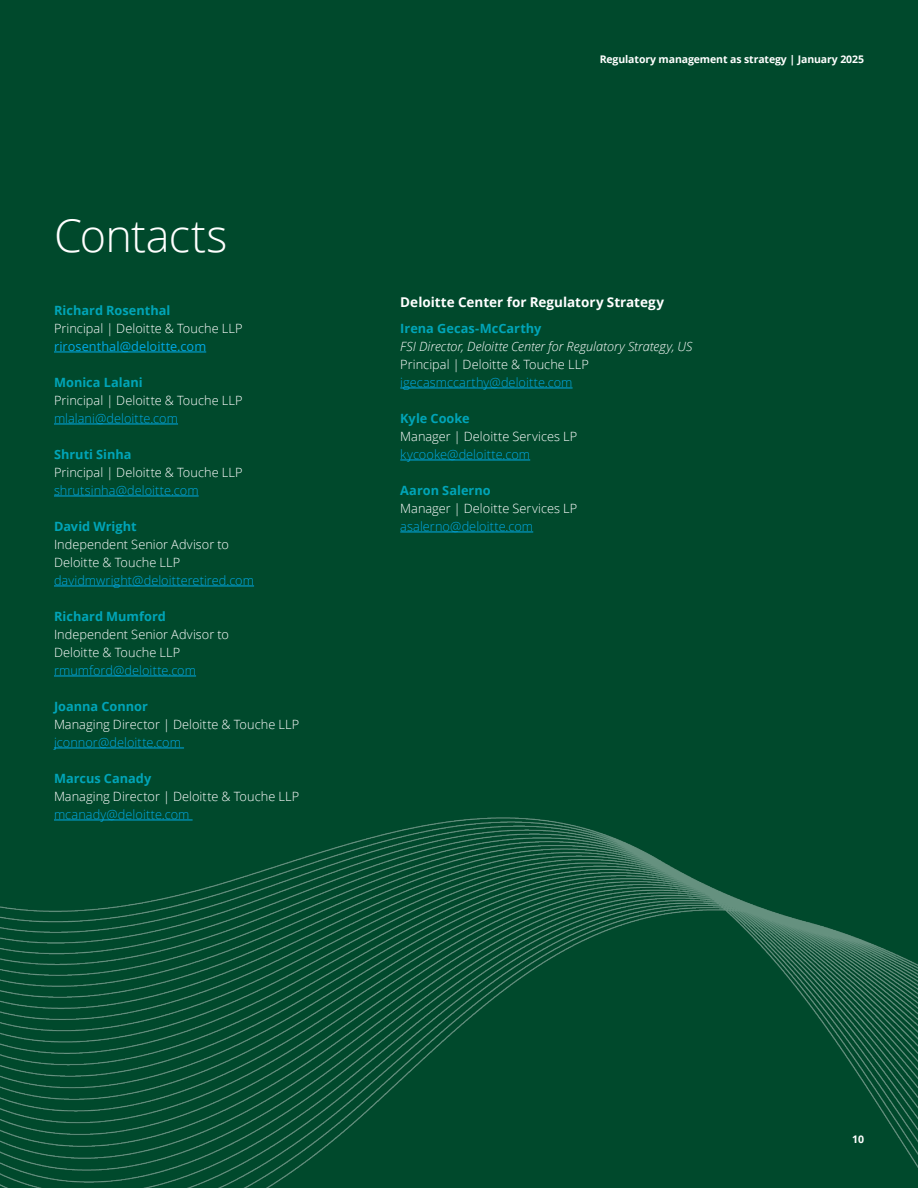
<style>
.page{position:relative;width:918px;height:1188px;background:#00492c}
.page>*{position:absolute;margin:0;border:0;box-sizing:border-box;transform-origin:0 0}
.t1{font:300 45px "Open Sans";letter-spacing:-.02em;color:#fff}
.t2{font:700 13.5px "Open Sans";color:#fff}
.t3{font:300 12.75px/18px "Open Sans";letter-spacing:.005em;color:#fff}
.t4{font:300 12.75px "Open Sans";letter-spacing:.005em;color:#00aae7}
.t5{font:700 12.75px "Open Sans";color:#00a5b8}
.t6{font:italic 300 12.75px "Open Sans";color:#fff}
.t7{font:12.75px "Open Sans";letter-spacing:.005em;color:#00aae7}
.t8{font:700 10.5px "Open Sans";letter-spacing:-.01em;color:#fff}
</style>
<div class="page">
<hr style="left:400px;top:388px;width:173px;height:1px;background:#00aae7">
<hr style="left:400px;top:460px;width:130px;height:1px;background:#00aae7">
<hr style="left:400px;top:532px;width:133px;height:1px;background:#00aae7">
<hr style="left:54px;top:352px;width:152px;height:1px;background:#00aae7">
<hr style="left:54px;top:424px;width:124px;height:1px;background:#00aae7">
<hr style="left:54px;top:496px;width:145px;height:1px;background:#00aae7">
<hr style="left:54px;top:586px;width:200px;height:1px;background:#00aae7">
<hr style="left:54px;top:676px;width:142px;height:1px;background:#00aae7">
<hr style="left:54px;top:748px;width:130px;height:1px;background:#00aae7">
<img style="left:0;top:817px;width:918px;height:371px">
<h1 class="t1" style="left:54px;top:204px;width:175px">Contacts</h1>
<p class="t5" style="left:54px;top:301px;width:118px">Richard Rosenthal</p>
<p class="t3" style="left:54px;top:319px;width:190px">Principal | Deloitte &amp; Touche LLP</p>
<p class="t7" style="left:54px;top:338px;width:154px">rirosenthal@deloitte.com</p>
<p class="t5" style="left:54px;top:373px;width:90px">Monica Lalani</p>
<p class="t3" style="left:54px;top:391px;width:190px">Principal | Deloitte &amp; Touche LLP</p>
<p class="t4" style="left:54px;top:410px;width:126px">mlalani@deloitte.com</p>
<p class="t5" style="left:54px;top:445px;width:79px">Shruti Sinha</p>
<p class="t3" style="left:54px;top:463px;width:190px">Principal | Deloitte &amp; Touche LLP</p>
<p class="t4" style="left:54px;top:482px;width:146px">shrutsinha@deloitte.com</p>
<p class="t5" style="left:54px;top:517px;width:84px">David Wright</p>
<p class="t3" style="left:54px;top:535px;width:177px">Independent Senior Advisor to<br>Deloitte &amp; Touche LLP</p>
<p class="t4" style="left:54px;top:572px;width:202px">davidmwright@deloitteretired.com</p>
<p class="t5" style="left:54px;top:607px;width:113px">Richard Mumford</p>
<p class="t3" style="left:54px;top:625px;width:177px">Independent Senior Advisor to<br>Deloitte &amp; Touche LLP</p>
<p class="t4" style="left:54px;top:662px;width:144px">rmumford@deloitte.com</p>
<p class="t5" style="left:54px;top:697px;width:95px">Joanna Connor</p>
<p class="t3" style="left:54px;top:715px;width:247px">Managing Director | Deloitte &amp; Touche LLP</p>
<p class="t4" style="left:54px;top:734px;width:129px">jconnor@deloitte.com</p>
<p class="t5" style="left:54px;top:769px;width:99px">Marcus Canady</p>
<p class="t3" style="left:54px;top:787px;width:247px">Managing Director | Deloitte &amp; Touche LLP</p>
<p class="t4" style="left:54px;top:806px;width:137px">mcanady@deloitte.com</p>
<p class="t8" style="left:600px;top:52px;width:266px">Regulatory management as strategy | January 2025</p>
<p class="t2" style="left:400px;top:292px;width:265px">Deloitte Center for Regulatory Strategy</p>
<p class="t5" style="left:400px;top:319px;width:143px">Irena Gecas-McCarthy</p>
<p class="t6" style="left:400px;top:338px;width:294px">FSI Director, Deloitte Center for Regulatory Strategy, US</p>
<p class="t3" style="left:400px;top:355px;width:190px">Principal | Deloitte &amp; Touche LLP</p>
<p class="t4" style="left:400px;top:374px;width:174px">igecasmccarthy@deloitte.com</p>
<p class="t5" style="left:400px;top:409px;width:71px">Kyle Cooke</p>
<p class="t3" style="left:400px;top:427px;width:179px">Manager | Deloitte Services LP</p>
<p class="t4" style="left:400px;top:446px;width:131px">kycooke@deloitte.com</p>
<p class="t5" style="left:400px;top:481px;width:92px">Aaron Salerno</p>
<p class="t3" style="left:400px;top:499px;width:179px">Manager | Deloitte Services LP</p>
<p class="t4" style="left:400px;top:518px;width:134px">asalerno@deloitte.com</p>
<p class="t8" style="left:852px;top:1132px;width:13px">10</p>
</div>
